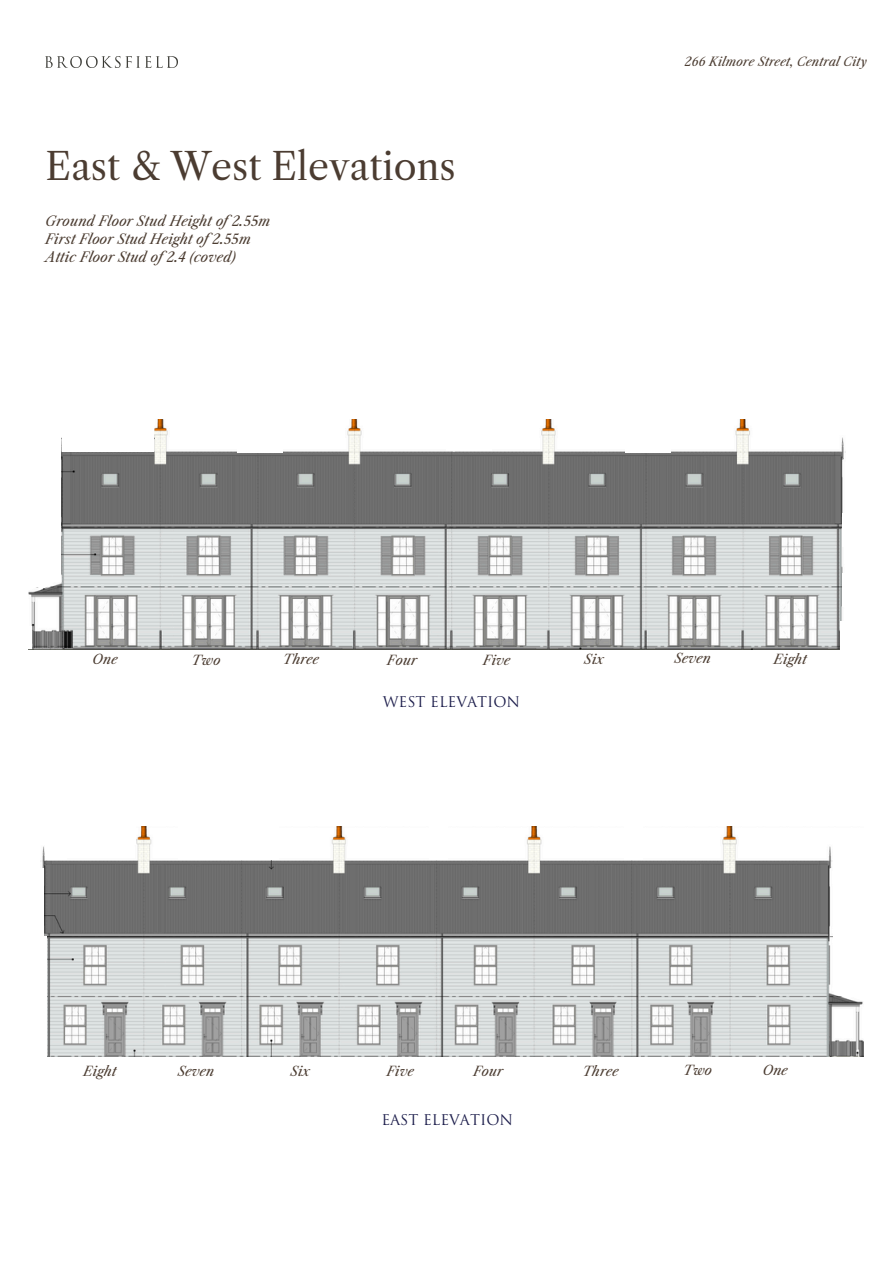
<style>
.page{position:relative;width:894px;height:1264px;background:#fff}
.page>*{position:absolute;margin:0;border:0;box-sizing:border-box;transform-origin:0 0}
.t1{font:37.2px "Libre Caslon Text";color:#4b3c31}
.t2{font:14.4px "Trajan Pro";color:#1c1d4b}
.t3{font:italic 13.5px/18px "Libre Caslon Text";color:#4b3c31}
.t4{font:italic 13.05px "Libre Caslon Text";color:#4b3c31}
.t5{font:italic 12px "Libre Caslon Text";color:#4b3c31}
</style>
<div class="page">
<img style="left:46px;top:56px;width:131px;height:11px">
<img style="left:40px;top:826px;width:822px;height:230px">
<div style="left:0;top:936px;width:47px;height:121px;background:#fff"></div>
<div style="left:832px;top:844px;width:61px;height:147px;background:#fff"></div>
<svg style="left:832px;top:991px;width:31px;height:11px"></svg>
<div style="left:624px;top:818px;width:18px;height:42px;background:#fff"></div>
<div style="left:429px;top:818px;width:19px;height:42px;background:#fff"></div>
<div style="left:178px;top:818px;width:100px;height:42px;background:#fff"></div>
<div style="left:35px;top:802px;width:101px;height:42px;background:#fff"></div>
<div style="left:0;top:868px;width:44px;height:73px;background:#fff"></div>
<div style="left:45px;top:831px;width:22px;height:29px;background:#fff"></div>
<img style="left:28px;top:419px;width:816px;height:230px">
<div style="left:0;top:395px;width:94px;height:42px;background:#fff"></div>
<div style="left:0;top:458px;width:60px;height:119px;background:#fff"></div>
<div style="left:0;top:368px;width:60px;height:120px;background:#fff"></div>
<div style="left:63px;top:404px;width:91px;height:48px;background:#fff"></div>
<svg style="left:28px;top:573px;width:34px;height:18px"></svg>
<div style="left:20px;top:626px;width:12px;height:22px;background:#fff"></div>
<svg style="left:437px;top:419px;width:47px;height:33px"></svg>
<div style="left:237px;top:419px;width:45px;height:33px;background:#fff"></div>
<div style="left:446px;top:417px;width:45px;height:33px;background:#fff"></div>
<div style="left:624px;top:419px;width:46px;height:33px;background:#fff"></div>
<div style="left:842px;top:513px;width:45px;height:33px;background:#fff"></div>
<div style="left:842px;top:573px;width:45px;height:33px;background:#fff"></div>
<div style="left:839px;top:621px;width:46px;height:33px;background:#fff"></div>
<h3 class="t1" style="left:46px;top:144px;width:411px">East &amp; West Elevations</h3>
<h3 class="t3" style="left:46px;top:212px;width:226px">Ground Floor Stud Height of2.55m<br>First Floor Stud Height of2.55m<br>Attic Floor Stud of2.4 (coved)</h3>
<h3 class="t5" style="left:684px;top:54px;width:184px">266 Kilmore Street, Central City</h3>
<h3 class="t4" style="left:93px;top:651px;width:27px">One</h3>
<h3 class="t4" style="left:192px;top:652px;width:30px">Two</h3>
<h3 class="t4" style="left:283px;top:651px;width:38px">Three</h3>
<h3 class="t4" style="left:387px;top:652px;width:31px">Four</h3>
<h3 class="t4" style="left:483px;top:652px;width:29px">Five</h3>
<h3 class="t4" style="left:584px;top:651px;width:21px">Six</h3>
<h2 class="t4" style="left:674px;top:650px;width:38px">Seven</h2>
<p class="t4" style="left:773px;top:651px;width:34px">Eight</p>
<p class="t2" style="left:382px;top:696px;width:139px">WEST ELEVATION</p>
<h3 class="t4" style="left:83px;top:1063px;width:34px">Eight</h3>
<h3 class="t4" style="left:178px;top:1063px;width:38px">Seven</h3>
<h3 class="t4" style="left:290px;top:1063px;width:21px">Six</h3>
<h2 class="t4" style="left:386px;top:1063px;width:29px">Five</h2>
<h3 class="t4" style="left:473px;top:1063px;width:31px">Four</h3>
<h3 class="t4" style="left:582px;top:1063px;width:38px">Three</h3>
<h3 class="t4" style="left:683px;top:1062px;width:30px">Two</h3>
<h3 class="t4" style="left:762px;top:1062px;width:27px">One</h3>
<h3 class="t2" style="left:381px;top:1113px;width:133px">EAST ELEVATION</h3>
</div>
